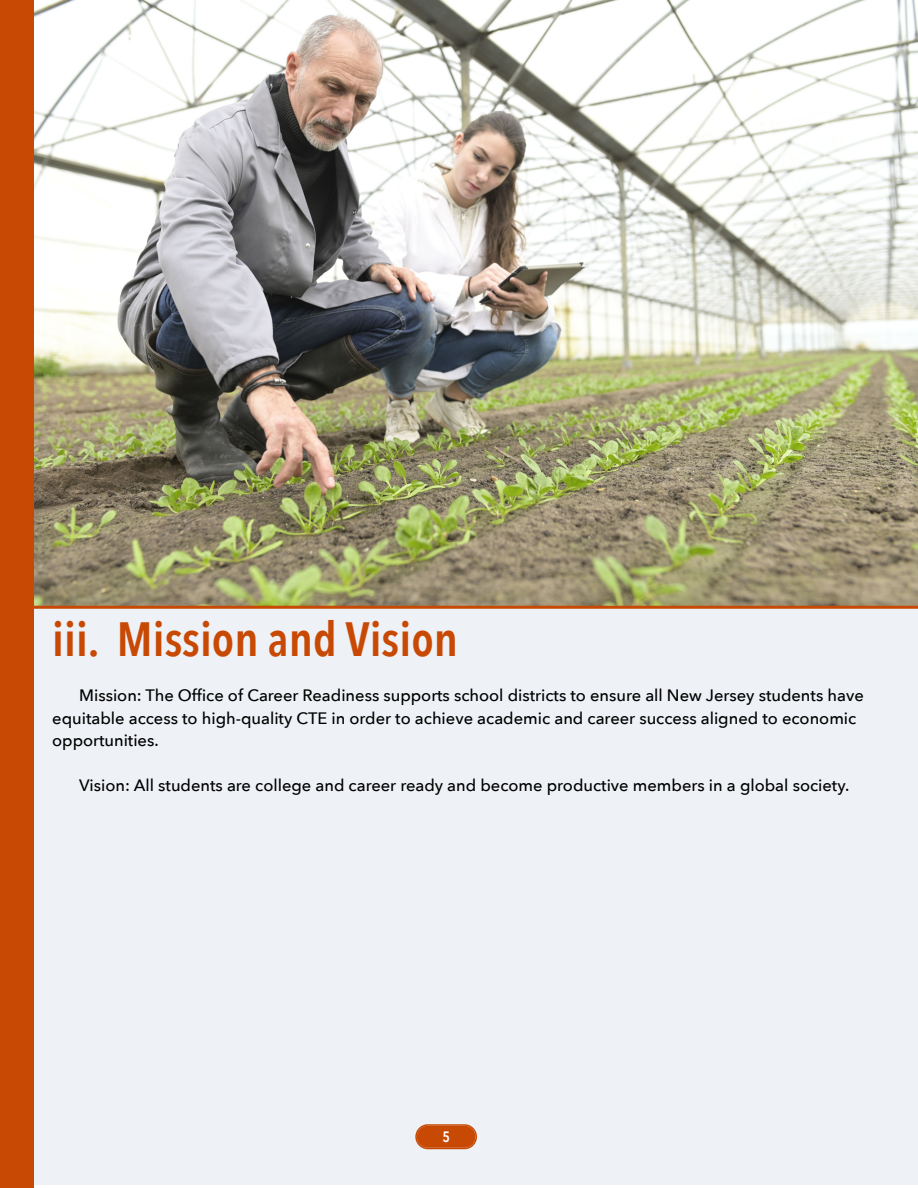
<style>
.page{position:relative;width:918px;height:1188px;background:#fff}
.page>*{position:absolute;margin:0;border:0;box-sizing:border-box;transform-origin:0 0}
.t1{font:600 48px "Avenir Next Condensed";color:#c84904}
.t2{font:500 16.5px/22.5px "Avenir Next";color:#000}
.t3{font:600 15px "Avenir Next Condensed";color:#fff}
</style>
<div class="page">
<div style="left:24px;top:608px;width:894px;height:577px;background:#eef1f6"></div>
<img style="left:33px;top:1px;width:885px;height:605px">
<div style="left:0;top:0;width:33px;height:1188px;background:#c84904"></div>
<svg style="left:415px;top:1124px;width:62px;height:25px;background:#cc5c1f"></svg>
<hr style="left:9px;top:606px;width:909px;height:3px;background:#c84904">
<h1 class="t1" style="left:52px;top:598px;width:407px">iii. Mission and Vision</h1>
<p class="t2" style="left:52px;top:685px;width:813px;text-indent:27px">Mission: The Office of Career Readiness supports school districts to ensure all New Jersey students have equitable access to high-quality CTE in order to achieve academic and career success aligned to economic opportunities.</p>
<p class="t2" style="left:79px;top:775px;width:772px">Vision: All students are college and career ready and become productive members in a global society.</p>
<p class="t3" style="left:442px;top:1124px;width:9px">5</p>
</div>
